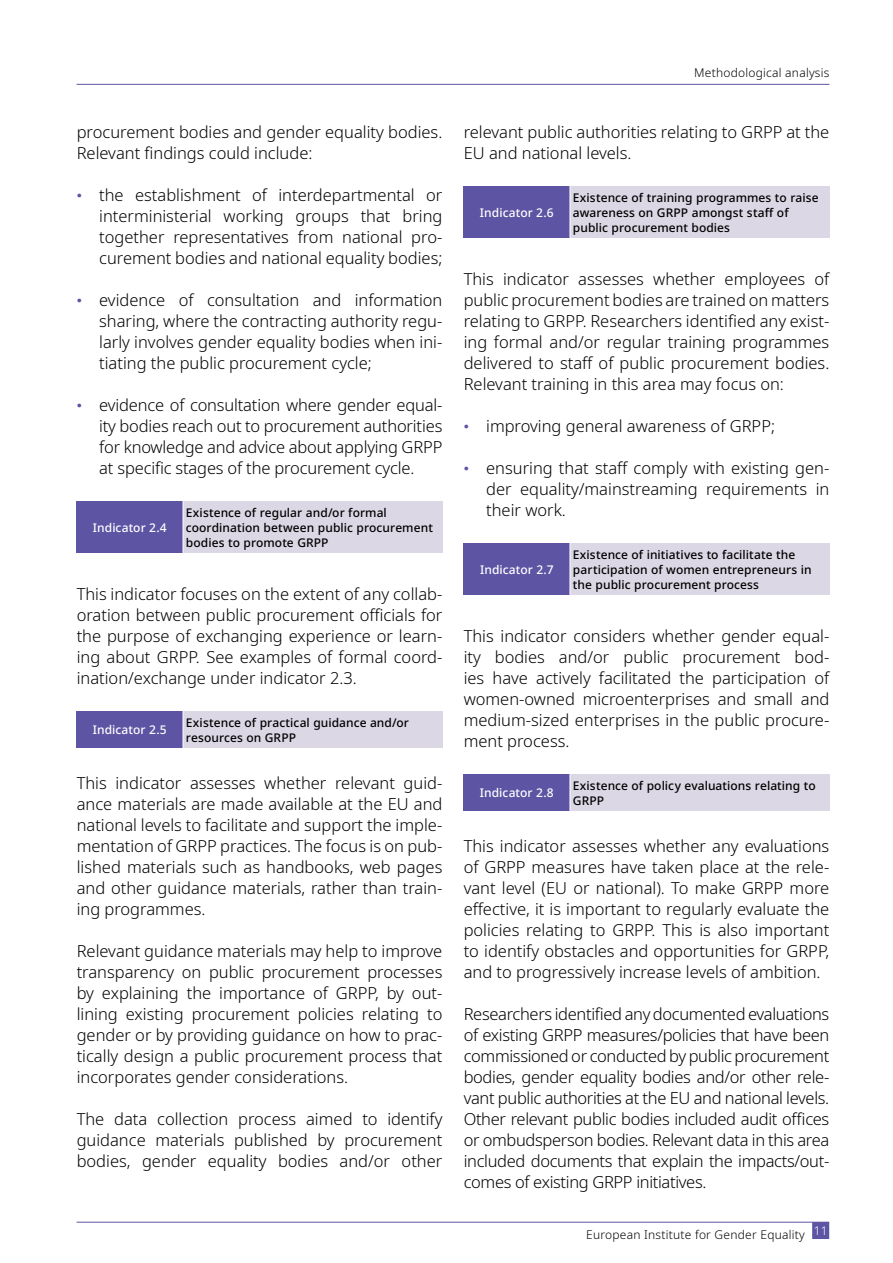
<style>
.page{position:relative;width:893px;height:1263px;background:#fff}
.page>*{position:absolute;margin:0;border:0;box-sizing:border-box;transform-origin:0 0}
.Texto_General{font:300 16.5px/21px "Noto Sans";color:#000;text-align:justify}
.Table_text_small{font:500 12px/15px "Noto Sans";letter-spacing:.005em;color:#000}
.Table_title_small{font:500 12px "Noto Sans";letter-spacing:.005em;color:#fff}
.t1{font:300 12px "Noto Sans";letter-spacing:.02em;color:#000}
.t2{font:300 12px "Noto Sans";color:#fff}
.s1{font-family:"Myriad Pro";font-size:21px;color:#5e54a4}
</style>
<div class="page">
<hr style="left:77px;top:84px;width:752px;height:1px;background:#5e54a4">
<div style="left:812px;top:1222px;width:17px;height:17px;background:#5e54a4;border:2px solid #5e54a4"></div>
<hr style="left:77px;top:1222px;width:752px;height:1px;background:#5e54a4">
<div style="left:77px;top:501px;width:106px;height:52px;background:#5e54a4"></div>
<div style="left:183px;top:501px;width:259px;height:52px;background:#dbd7e4"></div>
<hr style="left:183px;top:501px;width:1px;height:52px;background:#fff">
<div style="left:77px;top:711px;width:106px;height:37px;background:#5e54a4"></div>
<div style="left:183px;top:711px;width:259px;height:37px;background:#dbd7e4"></div>
<hr style="left:183px;top:711px;width:1px;height:37px;background:#fff">
<div style="left:464px;top:186px;width:106px;height:52px;background:#5e54a4"></div>
<div style="left:570px;top:186px;width:259px;height:52px;background:#dbd7e4"></div>
<hr style="left:570px;top:186px;width:1px;height:52px;background:#fff">
<div style="left:464px;top:543px;width:106px;height:52px;background:#5e54a4"></div>
<div style="left:570px;top:543px;width:259px;height:52px;background:#dbd7e4"></div>
<hr style="left:570px;top:543px;width:1px;height:52px;background:#fff">
<div style="left:464px;top:774px;width:106px;height:37px;background:#5e54a4"></div>
<div style="left:570px;top:774px;width:259px;height:37px;background:#dbd7e4"></div>
<hr style="left:570px;top:774px;width:1px;height:37px;background:#fff">
<p class="Texto_General" style="left:77px;top:122px;width:367px">procurement bodies and gender equality bodies.<br>Relevant findings could include:</p>
<p class="Texto_General" style="left:99px;top:185px;width:345px;text-indent:-22px"><span class="s1">•</span> the establishment of interdepartmental or interministerial working groups that bring together representatives from national pro&shy;curement bodies and national equality bodies;</p>
<p class="Texto_General" style="left:99px;top:290px;width:345px;text-indent:-22px"><span class="s1">•</span> evidence of consultation and information sharing, where the contracting authority regu&shy;larly involves gender equality bodies when ini&shy;tiating the public procurement cycle;</p>
<p class="Texto_General" style="left:99px;top:395px;width:345px;text-indent:-22px"><span class="s1">•</span> evidence of consultation where gender equal&shy;ity bodies reach out to procurement authorities for knowledge and advice about applying GRPP at specific stages of the procurement cycle.</p>
<p class="Table_text_small" style="left:186px;top:505px;width:248px">Existence of regular and/or formal coordination between public procurement bodies to promote GRPP</p>
<p class="Texto_General" style="left:77px;top:584px;width:367px">This indicator focuses on the extent of any collab&shy;oration between public procurement officials for the purpose of exchanging experience or learn&shy;ing about GRPP. See examples of formal coord&shy;ination/exchange under indicator 2.3.</p>
<p class="Table_title_small" style="left:93px;top:723px;width:76px">Indicator 2.5</p>
<p class="Table_text_small" style="left:186px;top:715px;width:225px">Existence of practical guidance and/or resources on GRPP</p>
<p class="Texto_General" style="left:77px;top:773px;width:367px">This indicator assesses whether relevant guid&shy;ance materials are made available at the EU and national levels to facilitate and support the imple&shy;mentation of GRPP practices. The focus is on pub&shy;lished materials such as handbooks, web pages and other guidance materials, rather than train&shy;ing programmes.</p>
<p class="Texto_General" style="left:77px;top:941px;width:367px">Relevant guidance materials may help to improve transparency on public procurement processes by explaining the importance of GRPP, by out&shy;lining existing procurement policies relating to gender or by providing guidance on how to prac&shy;tically design a public procurement process that incorporates gender considerations.</p>
<p class="Texto_General" style="left:77px;top:1109px;width:367px">The data collection process aimed to identify guidance materials published by procurement bodies, gender equality bodies and/or other</p>
<p class="Table_title_small" style="left:93px;top:521px;width:75px">Indicator 2.4</p>
<p class="t1" style="left:694px;top:64px;width:137px">Methodological analysis</p>
<p class="Texto_General" style="left:464px;top:122px;width:367px">relevant public authorities relating to GRPP at the<br>EU and national levels.</p>
<p class="Table_text_small" style="left:573px;top:190px;width:247px">Existence of training programmes to raise awareness on GRPP amongst staff of public procurement bodies</p>
<p class="Texto_General" style="left:464px;top:269px;width:367px">This indicator assesses whether employees of public procurement bodies are trained on matters relating to GRPP. Researchers identified any exist&shy;ing formal and/or regular training programmes delivered to staff of public procurement bodies.<br>Relevant training in this area may focus on:</p>
<p class="Texto_General" style="left:464px;top:416px;width:313px"><span class="s1">•</span> improving general awareness of GRPP;</p>
<p class="Texto_General" style="left:486px;top:458px;width:345px;text-indent:-22px"><span class="s1">•</span> ensuring that staff comply with existing gen&shy;der equality/mainstreaming requirements in their work.</p>
<p class="Table_title_small" style="left:480px;top:206px;width:75px">Indicator 2.6</p>
<p class="Table_text_small" style="left:573px;top:547px;width:240px">Existence of initiatives to facilitate the participation of women entrepreneurs in the public procurement process</p>
<p class="Texto_General" style="left:464px;top:626px;width:367px">This indicator considers whether gender equal&shy;ity bodies and/or public procurement bod&shy;ies have actively facilitated the participation of women-owned microenterprises and small and medium-sized enterprises in the public procure&shy;ment process.</p>
<p class="Table_title_small" style="left:480px;top:786px;width:75px">Indicator 2.8</p>
<p class="Table_text_small" style="left:573px;top:778px;width:244px">Existence of policy evaluations relating to<br>GRPP</p>
<p class="Texto_General" style="left:464px;top:836px;width:367px">This indicator assesses whether any evaluations of GRPP measures have taken place at the rele&shy;vant level (EU or national). To make GRPP more effective, it is important to regularly evaluate the policies relating to GRPP. This is also important to identify obstacles and opportunities for GRPP, and to progressively increase levels of ambition.</p>
<p class="Texto_General" style="left:464px;top:1004px;width:367px">Researchers identified any documented evaluations of existing GRPP measures/policies that have been commissioned or conducted by public procurement bodies, gender equality bodies and/or other rele&shy;vant public authorities at the EU and national levels.<br>Other relevant public bodies included audit offices or ombudsperson bodies. Relevant data in this area included documents that explain the impacts/out&shy;comes of existing GRPP initiatives.</p>
<p class="Table_title_small" style="left:480px;top:563px;width:75px">Indicator 2.7</p>
<p class="t1" style="left:586px;top:1226px;width:220px">European Institute for Gender Equality</p>
<p class="t2" style="left:814px;top:1222px;width:15px">11</p>
</div>
